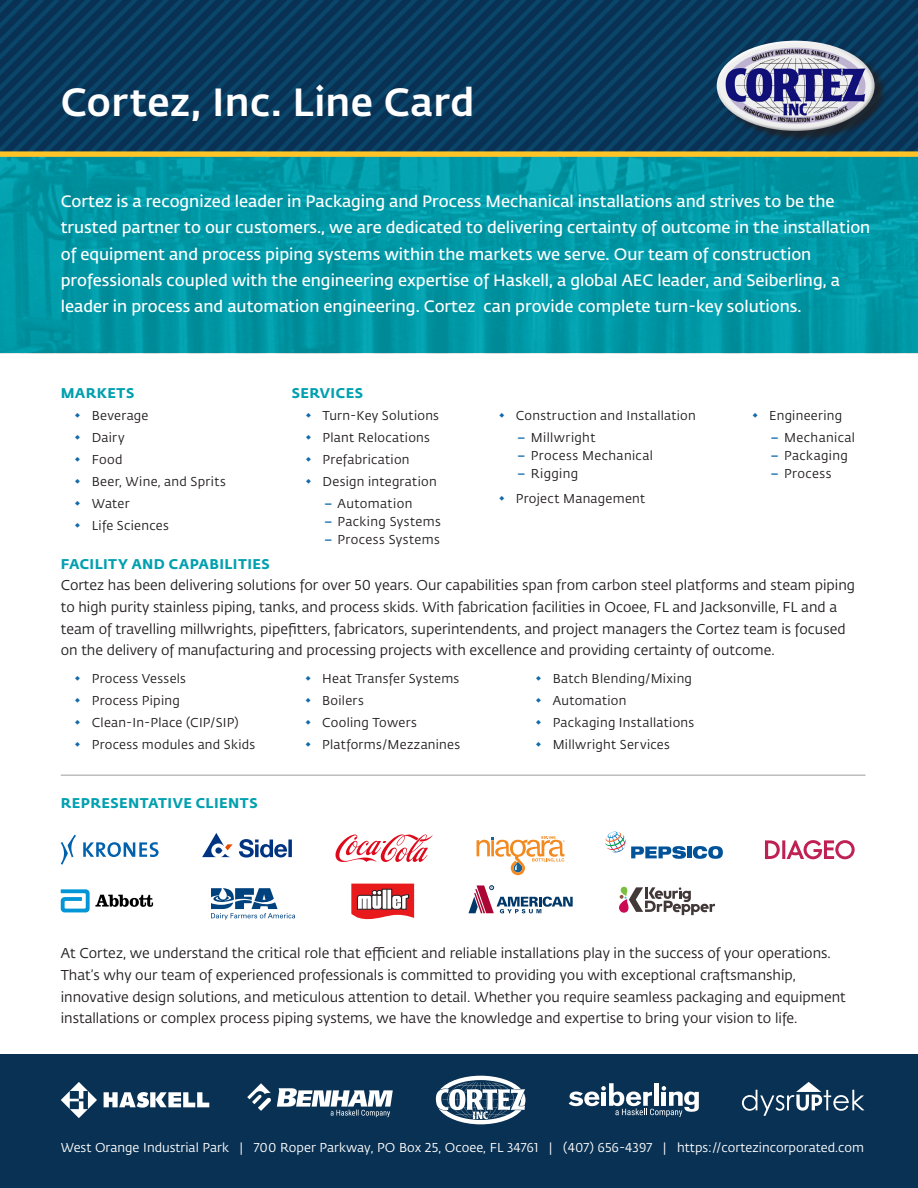
<style>
.page{position:relative;width:918px;height:1188px;background:#fff}
.page>*{position:absolute;margin:0;border:0;box-sizing:border-box;transform-origin:0 0}
.Subhead{font:500 38.85px "Fedra Sans Std";letter-spacing:.01em;color:#fff}
.t1{font:600 16.35px/26.4px "Fedra Sans Std";color:#fff}
.t2{font:14.1px/21.8px "Fedra Sans Std";color:#231f20}
.Paragraph_Head{font:700 13.95px "Fedra Sans Std";letter-spacing:.035em;color:#00a0af}
.t3{font:12.75px "Fedra Sans Std";letter-spacing:.02em;color:#231f20}
.t4{font:12.75px "Fedra Sans Std";color:#fff}
.s1{font-size:13.5px;color:#126aab}
.s2{font-weight:500;font-size:13.5px;color:#126aab}
</style>
<div class="page">
<div style="left:0;top:1054px;width:918px;height:134px;background:#093153"></div>
<svg style="left:0;top:0;width:918px;height:151px;background:#09385b"></svg>
<svg style="left:0;top:157px;width:918px;height:196px;background:#0097a6"></svg>
<div style="left:0;top:151px;width:918px;height:6px;background:#fec427"></div>
<svg style="left:83px;top:842px;width:76px;height:15px"></svg>
<svg style="left:61px;top:835px;width:15px;height:30px"></svg>
<svg style="left:202px;top:833px;width:90px;height:25px"></svg>
<svg style="left:477px;top:836px;width:88px;height:39px"></svg>
<svg style="left:765px;top:840px;width:90px;height:19px"></svg>
<hr style="left:61px;top:775px;width:805px;height:1px;background:#9b9c9f">
<div style="left:719px;top:41px;width:168px;height:101px;background:#231f20;opacity:.75"></div>
<img style="left:717px;top:41px;width:158px;height:90px">
<svg style="left:336px;top:834px;width:97px;height:28px"></svg>
<div style="left:687px;top:847px;width:5px;height:11px;background:#005299"></div>
<svg style="left:693px;top:846px;width:30px;height:13px"></svg>
<svg style="left:605px;top:832px;width:81px;height:27px"></svg>
<svg style="left:61px;top:889px;width:92px;height:23px"></svg>
<svg style="left:211px;top:888px;width:84px;height:32px"></svg>
<svg style="left:351px;top:884px;width:63px;height:35px"></svg>
<svg style="left:468px;top:885px;width:105px;height:28px"></svg>
<svg style="left:619px;top:887px;width:96px;height:28px"></svg>
<svg style="left:104px;top:1092px;width:105px;height:16px"></svg>
<svg style="left:61px;top:1082px;width:36px;height:36px"></svg>
<svg style="left:569px;top:1083px;width:130px;height:34px"></svg>
<svg style="left:436px;top:1076px;width:89px;height:48px"></svg>
<svg style="left:742px;top:1082px;width:122px;height:34px"></svg>
<svg style="left:277px;top:1088px;width:116px;height:29px"></svg>
<svg style="left:247px;top:1083px;width:24px;height:28px"></svg>
<p class="Subhead" style="left:61px;top:78px;width:415px">Cortez, Inc. Line Card</p>
<p class="t1" style="left:61px;top:188px;width:811px">Cortez is a recognized leader in Packaging and Process Mechanical installations and strives to be the trusted partner to our customers., we are dedicated to delivering certainty of outcome in the installation of equipment and process piping systems within the markets we serve. Our team of construction professionals coupled with the engineering expertise of Haskell, a global AEC leader, and Seiberling, a leader in process and automation engineering. Cortez can provide complete turn-key solutions.</p>
<p class="Paragraph_Head" style="left:61px;top:384px;width:75px">MARKETS</p>
<p class="t3" style="left:74px;top:408px;width:76px"><span class="s1">◆</span> Beverage</p>
<p class="t3" style="left:74px;top:430px;width:52px"><span class="s1">◆</span> Dairy</p>
<p class="t3" style="left:74px;top:452px;width:50px"><span class="s1">◆</span> Food</p>
<p class="t3" style="left:74px;top:474px;width:153px"><span class="s1">◆</span> Beer, Wine, and Sprits</p>
<p class="t3" style="left:74px;top:496px;width:57px"><span class="s1">◆</span> Water</p>
<p class="t3" style="left:74px;top:518px;width:96px"><span class="s1">◆</span> Life Sciences</p>
<p class="Paragraph_Head" style="left:61px;top:555px;width:210px">FACILITY AND CAPABILITIES</p>
<p class="Paragraph_Head" style="left:292px;top:384px;width:73px">SERVICES</p>
<p class="t3" style="left:305px;top:408px;width:135px"><span class="s1">◆</span> Turn-Key Solutions</p>
<p class="t3" style="left:305px;top:430px;width:126px"><span class="s1">◆</span> Plant Relocations</p>
<p class="t3" style="left:305px;top:452px;width:106px"><span class="s1">◆</span> Prefabrication</p>
<p class="t3" style="left:305px;top:474px;width:133px"><span class="s1">◆</span> Design integration</p>
<p class="t3" style="left:324px;top:496px;width:90px"><span class="s2">–</span> Automation</p>
<p class="t3" style="left:324px;top:514px;width:119px"><span class="s2">–</span> Packing Systems</p>
<p class="t3" style="left:324px;top:532px;width:117px"><span class="s2">–</span> Process Systems</p>
<p class="t3" style="left:498px;top:408px;width:199px"><span class="s1">◆</span> Construction and Installation</p>
<p class="t3" style="left:517px;top:430px;width:80px"><span class="s2">–</span> Millwright</p>
<p class="t3" style="left:517px;top:448px;width:137px"><span class="s2">–</span> Process Mechanical</p>
<p class="t3" style="left:517px;top:466px;width:62px"><span class="s2">–</span> Rigging</p>
<p class="t3" style="left:498px;top:491px;width:148px"><span class="s1">◆</span> Project Management</p>
<p class="t3" style="left:752px;top:408px;width:92px"><span class="s1">◆</span> Engineering</p>
<p class="t3" style="left:771px;top:430px;width:86px"><span class="s2">–</span> Mechanical</p>
<p class="t3" style="left:771px;top:448px;width:79px"><span class="s2">–</span> Packaging</p>
<p class="t3" style="left:771px;top:466px;width:62px"><span class="s2">–</span> Process</p>
<p class="t2" style="left:61px;top:574px;width:796px">Cortez has been delivering solutions for over 50 years. Our capabilities span from carbon steel platforms and steam piping to high purity stainless piping, tanks, and process skids. With fabrication facilities in Ocoee, FL and Jacksonville, FL and a team of travelling millwrights, pipefitters, fabricators, superintendents, and project managers the Cortez team is focused on the delivery of manufacturing and processing projects with excellence and providing certainty of outcome.</p>
<p class="t3" style="left:74px;top:671px;width:113px"><span class="s1">◆</span> Process Vessels</p>
<p class="t3" style="left:74px;top:693px;width:107px"><span class="s1">◆</span> Process Piping</p>
<p class="t3" style="left:74px;top:715px;width:166px"><span class="s1">◆</span> Clean-In-Place (CIP/SIP)</p>
<p class="t3" style="left:74px;top:737px;width:182px"><span class="s1">◆</span> Process modules and Skids</p>
<p class="Paragraph_Head" style="left:61px;top:794px;width:198px">REPRESENTATIVE CLIENTS</p>
<p class="t3" style="left:305px;top:671px;width:156px"><span class="s1">◆</span> Heat Transfer Systems</p>
<p class="t3" style="left:305px;top:693px;width:60px"><span class="s1">◆</span> Boilers</p>
<p class="t3" style="left:305px;top:715px;width:114px"><span class="s1">◆</span> Cooling Towers</p>
<p class="t3" style="left:305px;top:737px;width:157px"><span class="s1">◆</span> Platforms/Mezzanines</p>
<p class="t3" style="left:535px;top:671px;width:158px"><span class="s1">◆</span> Batch Blending/Mixing</p>
<p class="t3" style="left:535px;top:693px;width:93px"><span class="s1">◆</span> Automation</p>
<p class="t3" style="left:535px;top:715px;width:161px"><span class="s1">◆</span> Packaging Installations</p>
<p class="t3" style="left:535px;top:737px;width:136px"><span class="s1">◆</span> Millwright Services</p>
<p class="t2" style="left:61px;top:942px;width:787px">At Cortez, we understand the critical role that efficient and reliable installations play in the success of your operations.<br>That’s why our team of experienced professionals is committed to providing you with exceptional craftsmanship, innovative design solutions, and meticulous attention to detail. Whether you require seamless packaging and equipment installations or complex process piping systems, we have the knowledge and expertise to bring your vision to life.</p>
<p class="t4" style="left:61px;top:1140px;width:805px">West Orange Industrial Park | 700 Roper Parkway, PO Box 25, Ocoee, FL 34761 | (407) 656-4397 | https://cortezincorporated.com</p>
</div>
